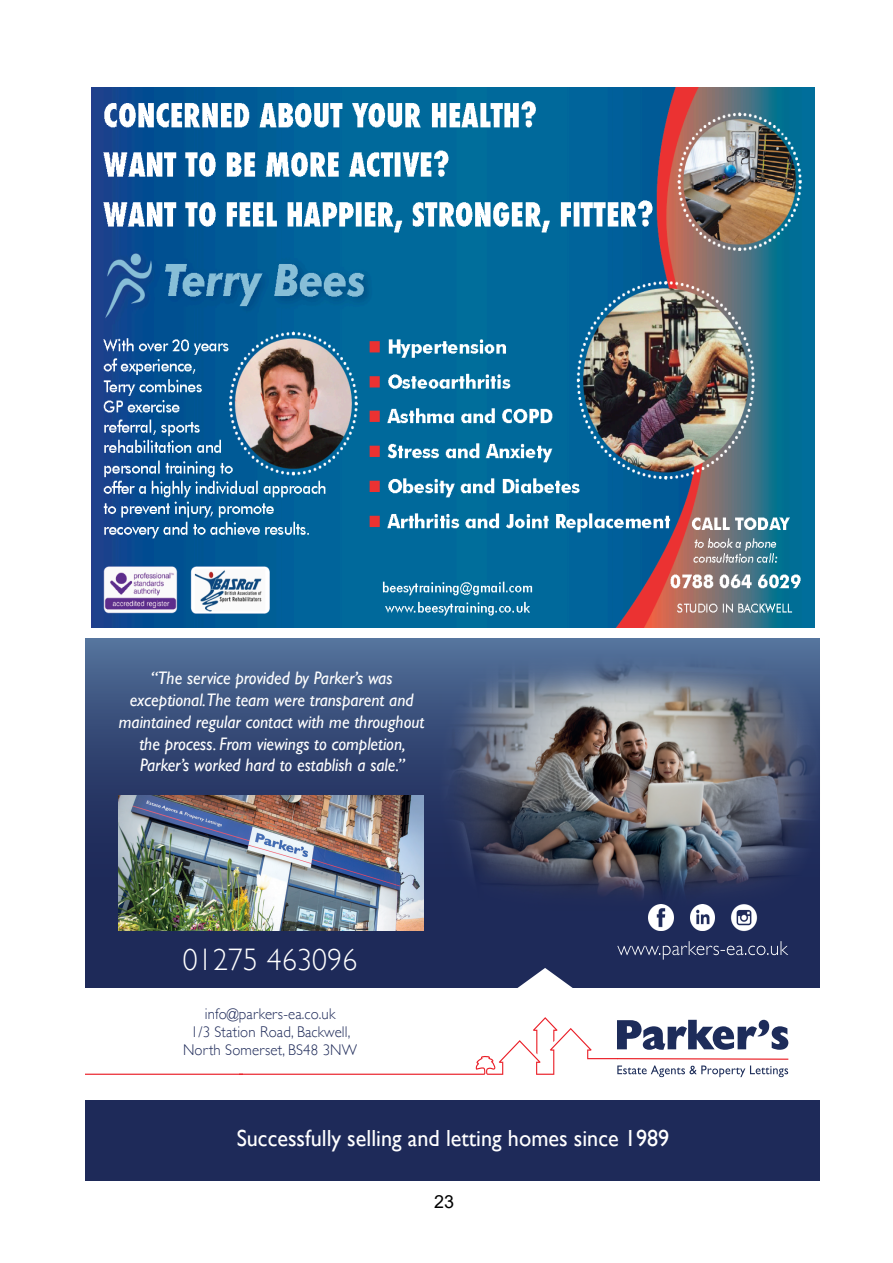
<style>
.page{position:relative;width:893px;height:1263px;background:#fff}
.page>*{position:absolute;margin:0;border:0;box-sizing:border-box;transform-origin:0 0}
.t1{font:300 31.05px "Gill Sans";letter-spacing:.01em;color:#fff;scale:.95 1}
.t2{font:23.25px "Gill Sans";color:#fff;scale:.95 1}
.t3{font:italic 18.15px/21.8px "Gill Sans";color:#fff;text-align:center;scale:.95 1}
.t4{font:18px "Arial";color:#000}
.t5{font:300 15.6px/18.1px "Gill Sans";letter-spacing:.01em;color:#1e2a59;text-align:center;scale:.95 1}
</style>
<div class="page">
<img style="left:92px;top:88px;width:723px;height:540px">
<div style="left:85px;top:638px;width:735px;height:349px;background:#1e2a59"></div>
<svg style="left:85px;top:638px;width:735px;height:272px"></svg>
<svg style="left:517px;top:968px;width:56px;height:20px"></svg>
<img style="left:439px;top:648px;width:381px;height:268px">
<img style="left:450px;top:659px;width:359px;height:245px">
<img style="left:454px;top:663px;width:351px;height:237px">
<img style="left:118px;top:796px;width:305px;height:135px">
<svg style="left:617px;top:941px;width:171px;height:19px"></svg>
<img style="left:649px;top:904px;width:25px;height:26px">
<img style="left:690px;top:904px;width:25px;height:26px">
<img style="left:729px;top:902px;width:29px;height:30px">
<div style="left:85px;top:1100px;width:735px;height:81px;background:#1e2a59"></div>
<svg style="left:85px;top:1017px;width:703px;height:60px"></svg>
<p class="t3" style="left:119px;top:667px;width:323px">“The service provided by Parker’s was exceptional.The team were transparent and maintained regular contact with me throughout the process. From viewings to completion, Parker’s worked hard to establish a sale.”</p>
<h1 class="t1" style="left:183px;top:935px;width:185px">01275 463096</h1>
<p class="t5" style="left:183px;top:1004px;width:185px">info@parkers-ea.co.uk<br>1/3 Station Road, Backwell,<br>North Somerset, BS48 3NW</p>
<p class="t2" style="left:237px;top:1125px;width:457px">Successfully selling and letting homes since 1989</p>
<p class="t4" style="left:434px;top:1195px;width:22px">23</p>
</div>
